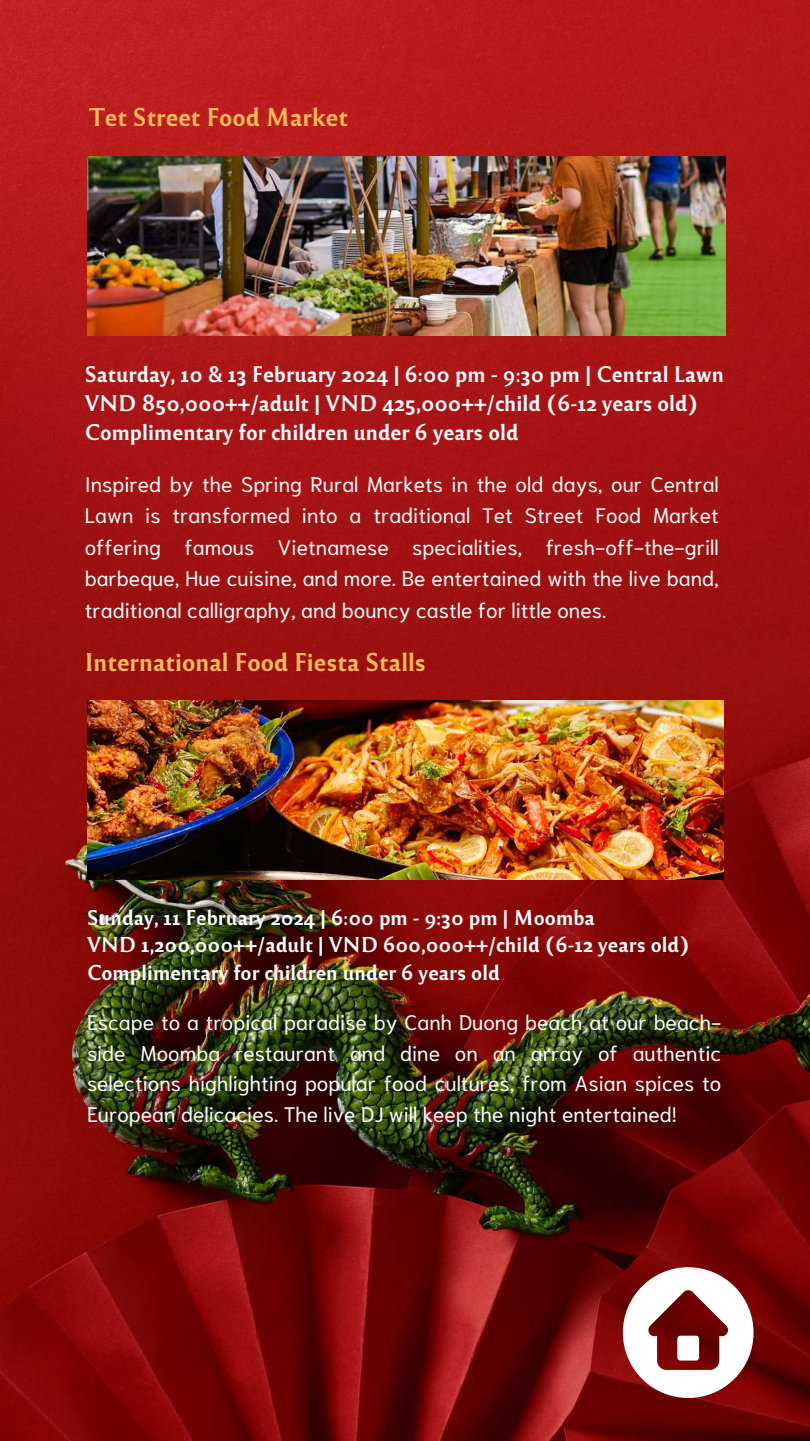
<style>
.page{position:relative;width:810px;height:1441px;background:#fff}
.page>*{position:absolute;margin:0;border:0;box-sizing:border-box;transform-origin:0 0}
.t1{font:24px "Reforma 1969 Negra";color:#ffbd59}
.t2{font:21px/31.5px "Niramit";color:#fff;text-align:justify}
.t3{font:21px/29.2px "Reforma 1969 Negra";color:#fff}
.t4{font:20px/27.8px "Reforma 1969 Negra";color:#fff}
</style>
<div class="page">
<img style="left:0;top:0;width:810px;height:1440px">
<img style="left:87px;top:156px;width:638px;height:179px">
<img style="left:87px;top:700px;width:636px;height:179px">
<svg style="left:623px;top:1266px;width:130px;height:131px"></svg>
<div style="left:677px;top:1335px;width:22px;height:25px;background:#fff;border-radius:3px"></div>
<p class="t1" style="left:89px;top:99px;width:260px">Tet Street Food Market</p>
<p class="t3" style="left:85px;top:358px;width:641px">Saturday, 10 &amp; 13 February 2024 | 6:00 pm - 9:30 pm | Central Lawn<br>VND 850,000++/adult | VND 425,000++/child (6-12 years old)<br>Complimentary for children under 6 years old</p>
<p class="t2" style="left:85px;top:466px;width:636px">Inspired by the Spring Rural Markets in the old days, our Central Lawn is transformed into a traditional Tet Street Food Market offering famous Vietnamese specialities, fresh-off-the-grill barbeque, Hue cuisine, and more. Be entertained with the live band, traditional calligraphy, and bouncy castle for little ones.</p>
<p class="t1" style="left:85px;top:644px;width:343px">International Food Fiesta Stalls</p>
<p class="t4" style="left:87px;top:902px;width:605px">Sunday, 11 February 2024 | 6:00 pm - 9:30 pm | Moomba<br>VND 1,200,000++/adult | VND 600,000++/child (6-12 years old)<br>Complimentary for children under 6 years old</p>
<p class="t2" style="left:87px;top:1004px;width:636px;line-height:30.8px">Escape to a tropical paradise by Canh Duong beach at our beach&shy;side Moomba restaurant and dine on an array of authentic selections highlighting popular food cultures, from Asian spices to European delicacies. The live DJ will keep the night entertained!</p>
</div>
